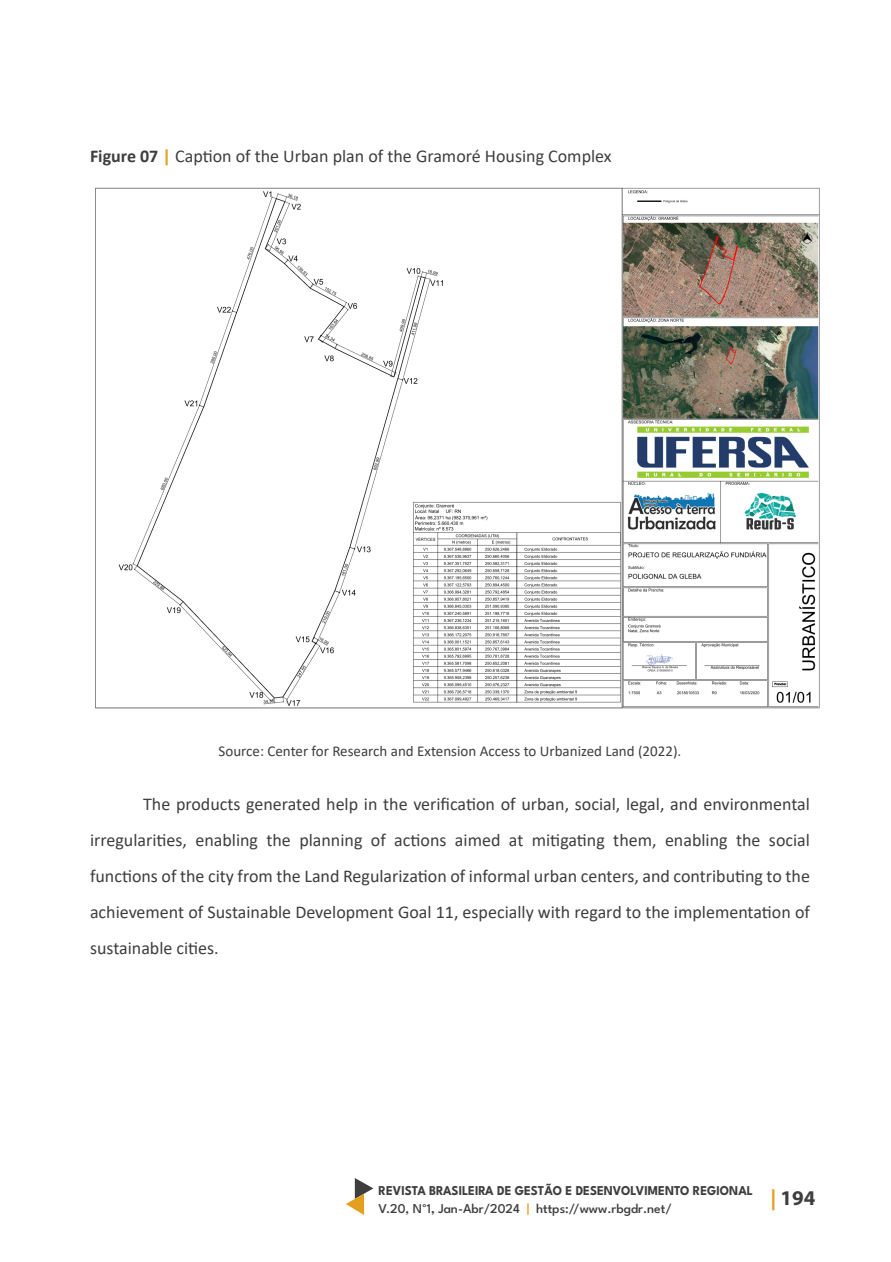
<style>
.page{position:relative;width:891px;height:1262px;background:#fff}
.page>*{position:absolute;margin:0;border:0;box-sizing:border-box;transform-origin:0 0}
.t1{font:700 21px "Myriad Pro";color:#3e3e3f}
.Texto_Artigo{font:18px/36px "Calibri";color:#3e3e3f;text-align:justify}
.Tabelas_e_Figuras{font:18px "Calibri";color:#3e3e3f}
.Legenda{font:15px "Calibri";color:#3e3e3f}
.t2{font:700 13.5px/18px "League Spartan";color:#3e3e3f;scale:.94 1}
.s1{font-weight:700}
.s2{font-weight:700;color:#e39f20}
.s3{font-weight:500}
.s4{font-family:"Calibri";font-weight:400}
.s5{font-weight:600}
.s6{font-weight:500;color:#e39f20}
.s7{color:#e39f20}
</style>
<div class="page">
<svg style="left:346px;top:1178px;width:27px;height:37px"></svg>
<img style="left:95px;top:187px;width:725px;height:522px">
<p class="Tabelas_e_Figuras" style="left:90px;top:144px;width:523px"><span class="s1">Figure 07</span> <span class="s2">|</span> Caption of the Urban plan of the Gramoré Housing Complex</p>
<p class="Legenda" style="left:219px;top:741px;width:464px">Source: Center for Research and Extension Access to Urbanized Land (2022).</p>
<p class="Texto_Artigo" style="left:90px;top:786px;width:722px;text-indent:53px">The products generated help in the verification of urban, social, legal, and environmental irregularities, enabling the planning of actions aimed at mitigating them, enabling the social functions of the city from the Land Regularization of informal urban centers, and contributing to the achievement of Sustainable Development Goal 11, especially with regard to the implementation of sustainable cities.</p>
<p class="t2" style="left:379px;top:1180px;width:400px">REVISTA BRASILEIRA DE GESTÃO E DESENVOLVIMENTO REGIONAL<br><span class="s3">V.20, N</span><span class="s4">°</span><span class="s3">1</span><span class="s5">,</span> <span class="s3">Jan-Abr/2024</span> <span class="s6">|</span> <span class="s3">https://www.rbgdr.net/</span></p>
<p class="t1" style="left:770px;top:1184px;width:47px"><span class="s7">|</span> 194</p>
</div>
